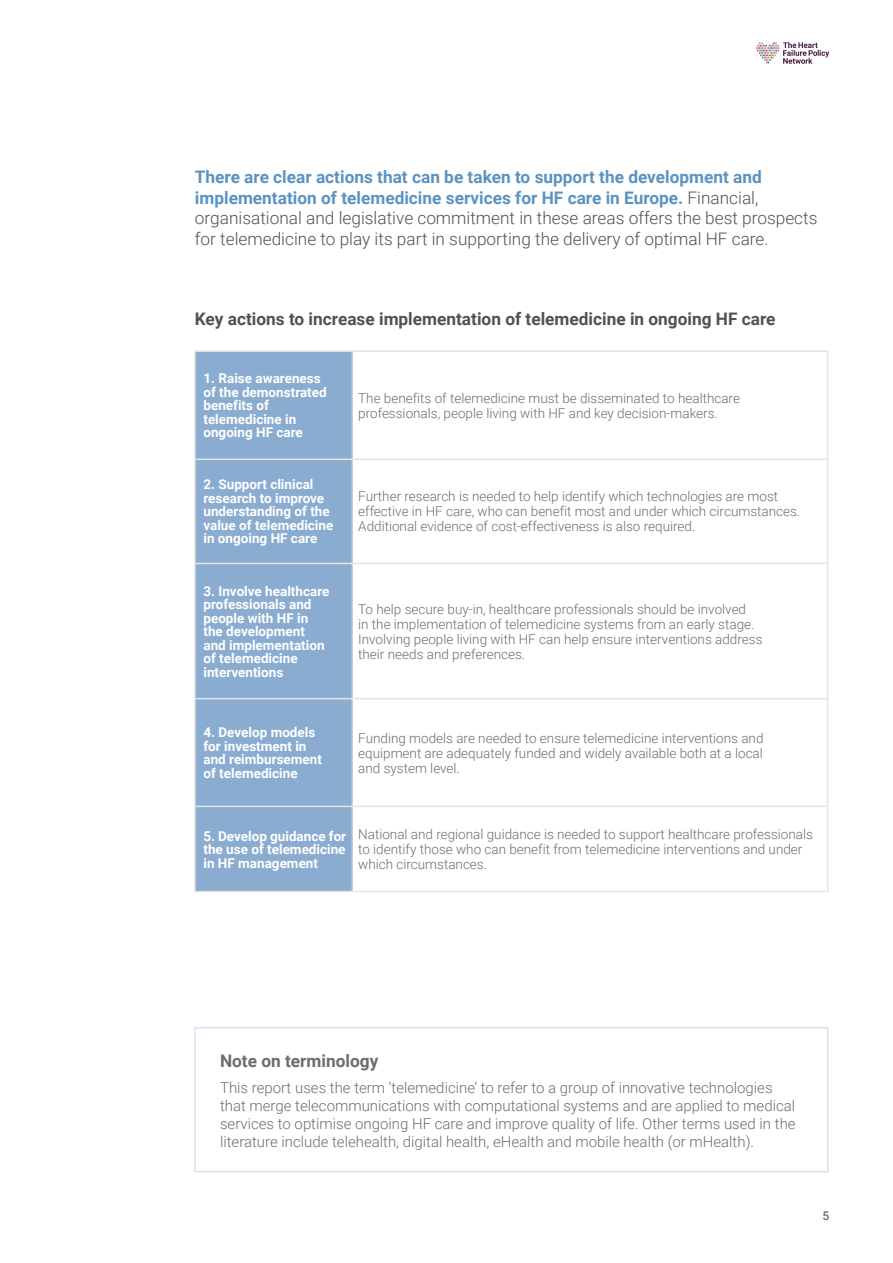
<style>
.page{position:relative;width:893px;height:1263px;background:#fff}
.page>*{position:absolute;margin:0;border:0;box-sizing:border-box;transform-origin:0 0}
.t1{font:300 17.25px/20.7px "Roboto";color:#535150}
.t2{font:700 17.25px "Roboto";color:#535150}
.t3{font:700 17.25px "Roboto";color:#6f6c6c}
.t4{font:300 15px/18px "Roboto";color:#6f6c6c}
.t5{font:300 13.5px/15px "Roboto";color:#6f6c6c}
.t6{font:700 13.5px/13.5px "Roboto";color:#fff}
.t7{font:500 12px "Roboto";color:#6f6c6c}
.s1{font-weight:700;color:#5a93c2}
</style>
<div class="page">
<svg style="left:756px;top:42px;width:73px;height:22px"></svg>
<div style="left:196px;top:352px;width:155px;height:539px;background:#8aacd1"></div>
<hr style="left:351px;top:352px;width:2px;height:106px;background:#cccaca">
<hr style="left:351px;top:460px;width:2px;height:103px;background:#cccaca">
<hr style="left:351px;top:564px;width:2px;height:134px;background:#cccaca">
<hr style="left:351px;top:699px;width:2px;height:107px;background:#cccaca">
<hr style="left:351px;top:807px;width:2px;height:84px;background:#cccaca">
<hr style="left:194px;top:350px;width:158px;height:2px;background:#e5e4e4">
<hr style="left:194px;top:352px;width:2px;height:106px;background:#e5e4e4">
<hr style="left:352px;top:350px;width:476px;height:2px;background:#e5e4e4">
<hr style="left:827px;top:352px;width:1px;height:106px;background:#e5e4e4">
<hr style="left:194px;top:458px;width:158px;height:2px;background:#e5e4e4">
<hr style="left:194px;top:460px;width:2px;height:103px;background:#e5e4e4">
<hr style="left:352px;top:458px;width:476px;height:2px;background:#e5e4e4">
<hr style="left:827px;top:460px;width:1px;height:103px;background:#e5e4e4">
<hr style="left:194px;top:563px;width:158px;height:1px;background:#e5e4e4">
<hr style="left:194px;top:564px;width:2px;height:134px;background:#e5e4e4">
<hr style="left:352px;top:563px;width:476px;height:1px;background:#e5e4e4">
<hr style="left:827px;top:564px;width:1px;height:134px;background:#e5e4e4">
<hr style="left:194px;top:698px;width:158px;height:1px;background:#e5e4e4">
<hr style="left:194px;top:699px;width:2px;height:107px;background:#e5e4e4">
<hr style="left:352px;top:698px;width:476px;height:1px;background:#e5e4e4">
<hr style="left:827px;top:699px;width:1px;height:107px;background:#e5e4e4">
<hr style="left:194px;top:806px;width:158px;height:1px;background:#e5e4e4">
<hr style="left:194px;top:807px;width:2px;height:84px;background:#e5e4e4">
<hr style="left:352px;top:806px;width:476px;height:1px;background:#e5e4e4">
<hr style="left:827px;top:807px;width:1px;height:84px;background:#e5e4e4">
<hr style="left:194px;top:891px;width:158px;height:1px;background:#e5e4e4">
<hr style="left:352px;top:891px;width:476px;height:1px;background:#e5e4e4">
<div style="left:194px;top:1027px;width:634px;height:145px;border:2px solid #dae2f0"></div>
<p class="t1" style="left:195px;top:166px;width:624px"><span class="s1">There are clear actions that can be taken to support the development and implementation of telemedicine services for HF care in Europe.</span> Financial, organisational and legislative commitment in these areas offers the best prospects for telemedicine to play its part in supporting the delivery of optimal HF care.</p>
<p class="t2" style="left:195px;top:306px;width:582px">Key actions to increase implementation of telemedicine in ongoing HF care</p>
<p class="t6" style="left:203px;top:371px;width:125px">1. Raise awareness of the demonstrated benefits of telemedicine in ongoing HF care</p>
<p class="t5" style="left:358px;top:390px;width:383px">The benefits of telemedicine must be disseminated to healthcare professionals, people living with HF and key decision-makers.</p>
<p class="t6" style="left:203px;top:477px;width:131px">2. Support clinical research to improve understanding of the value of telemedicine in ongoing HF care</p>
<p class="t5" style="left:358px;top:489px;width:443px">Further research is needed to help identify which technologies are most effective in HF care, who can benefit most and under which circumstances.<br>Additional evidence of cost-effectiveness is also required.</p>
<p class="t6" style="left:203px;top:583px;width:128px">3. Involve healthcare professionals and people with HF in the development and implementation of telemedicine interventions</p>
<p class="t5" style="left:358px;top:601px;width:406px">To help secure buy-in, healthcare professionals should be involved<br>in the implementation of telemedicine systems from an early stage.<br>Involving people living with HF can help ensure interventions address their needs and preferences.</p>
<p class="t6" style="left:203px;top:725px;width:120px">4. Develop models for investment in and reimbursement of telemedicine</p>
<p class="t5" style="left:358px;top:730px;width:407px;text-align:justify">Funding models are needed to ensure telemedicine interventions and equipment are adequately funded and widely available both at a local and system level.</p>
<p class="t6" style="left:203px;top:828px;width:144px;text-align:justify">5. Develop guidance for the use of telemedicine in HF management</p>
<p class="t5" style="left:358px;top:826px;width:456px">National and regional guidance is needed to support healthcare professionals to identify those who can benefit from telemedicine interventions and under which circumstances.</p>
<p class="t3" style="left:220px;top:1048px;width:160px">Note on terminology</p>
<p class="t4" style="left:220px;top:1078px;width:577px">This report uses the term ‘telemedicine’ to refer to a group of innovative technologies that merge telecommunications with computational systems and are applied to medical services to optimise ongoing HF care and improve quality of life. Other terms used in the literature include telehealth, digital health, eHealth and mobile health (or mHealth).</p>
<p class="t7" style="left:822px;top:1207px;width:8px">5</p>
</div>
